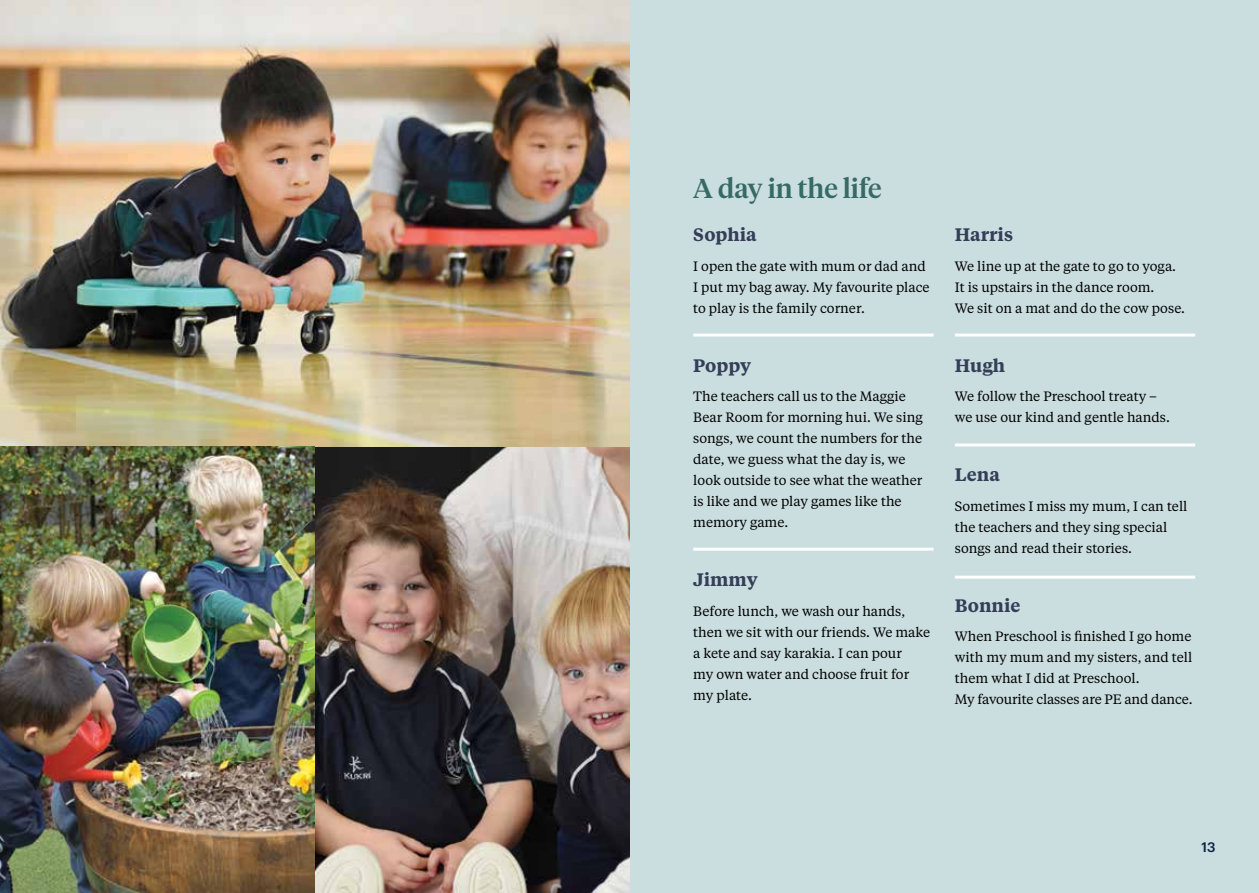
<style>
.page{position:relative;width:1259px;height:893px;background:#fff}
.page>*{position:absolute;margin:0;border:0;box-sizing:border-box;transform-origin:0 0}
.t1{font:500 27px "Tiempos Headline";color:#376a65}
.t2{font:600 18px "Tiempos Text";color:#343e58}
.t3{font:13.5px/21px "Tiempos Text";color:#000}
.t4{font:500 13.5px "Graphik";color:#082341}
</style>
<div class="page">
<div style="left:629px;top:0;width:630px;height:893px;background:#cadddf"></div>
<img style="left:0;top:446px;width:629px;height:447px">
<img style="left:0;top:0;width:629px;height:446px">
<hr style="left:693px;top:334px;width:240px;height:3px;background:#fff">
<hr style="left:693px;top:548px;width:240px;height:3px;background:#fff">
<hr style="left:955px;top:334px;width:240px;height:3px;background:#fff">
<hr style="left:955px;top:443px;width:240px;height:3px;background:#fff">
<hr style="left:955px;top:576px;width:240px;height:3px;background:#fff">
<h1 class="t1" style="left:693px;top:170px;width:190px">A day in the life</h1>
<h2 class="t2" style="left:693px;top:222px;width:65px">Sophia</h2>
<p class="t3" style="left:693px;top:255px;width:238px">I open the gate with mum or dad and<br>I put my bag away. My favourite place to play is the family corner.</p>
<h2 class="t2" style="left:693px;top:353px;width:59px">Poppy</h2>
<p class="t3" style="left:693px;top:385px;width:231px">The teachers call us to the Maggie<br>Bear Room for morning hui. We sing songs, we count the numbers for the date, we guess what the day is, we look outside to see what the weather is like and we play games like the memory game.</p>
<h2 class="t2" style="left:693px;top:567px;width:66px">Jimmy</h2>
<p class="t3" style="left:693px;top:600px;width:238px">Before lunch, we wash our hands, then we sit with our friends. We make a kete and say karakia. I can pour<br>my own water and choose fruit for my plate.</p>
<h2 class="t2" style="left:955px;top:222px;width:60px">Harris</h2>
<p class="t3" style="left:955px;top:255px;width:232px">We line up at the gate to go to yoga.<br>It is upstairs in the dance room.<br>We sit on a mat and do the cow pose.</p>
<h2 class="t2" style="left:955px;top:353px;width:52px">Hugh</h2>
<p class="t3" style="left:955px;top:385px;width:216px">We follow the Preschool treaty – we use our kind and gentle hands.</p>
<h2 class="t2" style="left:955px;top:462px;width:46px">Lena</h2>
<p class="t3" style="left:955px;top:495px;width:234px">Sometimes I miss my mum, I can tell the teachers and they sing special songs and read their stories.</p>
<h2 class="t2" style="left:955px;top:593px;width:67px">Bonnie</h2>
<p class="t3" style="left:955px;top:625px;width:239px">When Preschool is finished I go home with my mum and my sisters, and tell them what I did at Preschool.<br>My favourite classes are PE and dance.</p>
<p class="t4" style="left:1201px;top:837px;width:16px">13</p>
</div>
